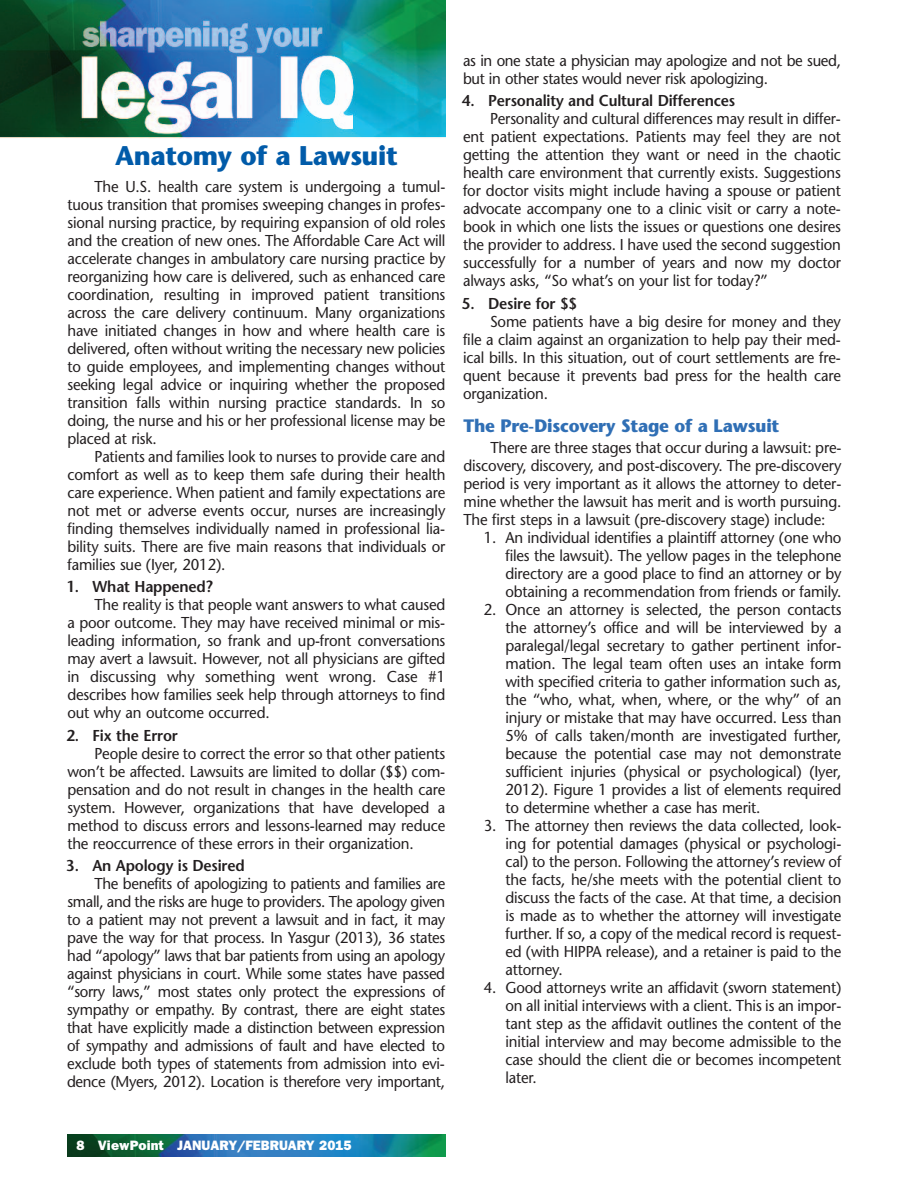
<style>
.page{position:relative;width:918px;height:1188px;background:#fff}
.page>*{position:absolute;margin:0;border:0;box-sizing:border-box;transform-origin:0 0}
.t1{font:700 27px "Stone Sans";letter-spacing:-.015em;color:#015ba9;scale:.95 1}
.t2{font:700 18px "Stone Sans";letter-spacing:-.015em;color:#306fb5;scale:.95 1}
.t3{font:15.75px/18px "Stone Sans";letter-spacing:-.01em;color:#231f20;text-align:justify;scale:.95 1}
.t4{font:600 15.75px "Stone Sans";letter-spacing:-.01em;color:#231f20;scale:.95 1}
.t5{font:900 13.5px "Franklin Gothic Black S Si";color:#fff}
</style>
<div class="page">
<img style="left:68px;top:1134px;width:378px;height:22px">
<img style="left:0;top:0;width:446px;height:139px">
<h1 class="t1" style="left:115px;top:145px;width:299px">Anatomy of a Lawsuit</h1>
<p class="t3" style="left:67px;top:179px;width:399px;text-indent:27px">The U.S. health care system is undergoing a tumul&shy;tuous transition that promises sweeping changes in profes&shy;sional nursing practice, by requiring expansion of old roles and the creation of new ones. The Affordable Care Act will accelerate changes in ambulatory care nursing practice by reorganizing how care is delivered, such as enhanced care coordination, resulting in improved patient transitions across the care delivery continuum. Many organizations have initiated changes in how and where health care is delivered, often without writing the necessary new policies to guide employees, and implementing changes without seeking legal advice or inquiring whether the proposed transition falls within nursing practice standards. In so doing, the nurse and his or her professional license may be placed at risk.</p>
<p class="t3" style="left:67px;top:449px;width:399px;text-indent:27px">Patients and families look to nurses to provide care and comfort as well as to keep them safe during their health care experience. When patient and family expectations are not met or adverse events occur, nurses are increasingly finding themselves individually named in professional lia&shy;bility suits. There are five main reasons that individuals or families sue (Iyer, 2012).</p>
<p class="t4" style="left:66px;top:581px;width:156px">1. What Happened?</p>
<p class="t3" style="left:67px;top:598px;width:399px;text-indent:27px">The reality is that people want answers to what caused a poor outcome. They may have received minimal or mis&shy;leading information, so frank and up-front conversations may avert a lawsuit. However, not all physicians are gifted in discussing why something went wrong. Case #1 describes how families seek help through attorneys to find out why an outcome occurred.</p>
<p class="t4" style="left:66px;top:729px;width:119px">2. Fix the Error</p>
<p class="t3" style="left:67px;top:746px;width:399px;text-indent:27px">People desire to correct the error so that other patients won’t be affected. Lawsuits are limited to dollar ($$) com&shy;pensation and do not result in changes in the health care system. However, organizations that have developed a method to discuss errors and lessons-learned may reduce the reoccurrence of these errors in their organization.</p>
<p class="t4" style="left:66px;top:860px;width:189px">3. An Apology is Desired</p>
<p class="t3" style="left:67px;top:877px;width:400px;text-indent:27px">The benefits of apologizing to patients and families are small, and the risks are huge to providers. The apology given to a patient may not prevent a lawsuit and in fact, it may pave the way for that process. In Yasgur (2013), 36 states had “apology” laws that bar patients from using an apology against physicians in court. While some states have passed “sorry laws,” most states only protect the expressions of sympathy or empathy. By contrast, there are eight states that have explicitly made a distinction between expression of sympathy and admissions of fault and have elected to exclude both types of statements from admission into evi&shy;dence (Myers, 2012). Location is therefore very important,</p>
<p class="t3" style="left:463px;top:53px;width:399px">as in one state a physician may apologize and not be sued, but in other states would never risk apologizing.</p>
<p class="t4" style="left:462px;top:94px;width:289px">4. Personality and Cultural Differences</p>
<p class="t3" style="left:463px;top:111px;width:399px;text-indent:27px">Personality and cultural differences may result in differ&shy;ent patient expectations. Patients may feel they are not getting the attention they want or need in the chaotic health care environment that currently exists. Suggestions for doctor visits might include having a spouse or patient advocate accompany one to a clinic visit or carry a note&shy;book in which one lists the issues or questions one desires the provider to address. I have used the second suggestion successfully for a number of years and now my doctor always asks, “So what’s on your list for today?”</p>
<p class="t4" style="left:462px;top:297px;width:123px">5. Desire for $$</p>
<p class="t3" style="left:463px;top:314px;width:399px;text-indent:27px">Some patients have a big desire for money and they file a claim against an organization to help pay their med&shy;ical bills. In this situation, out of court settlements are fre&shy;quent because it prevents bad press for the health care organization.</p>
<p class="t2" style="left:464px;top:418px;width:334px">The Pre-Discovery Stage of a Lawsuit</p>
<p class="t3" style="left:464px;top:440px;width:399px;text-indent:27px">There are three stages that occur during a lawsuit: pre&shy;discovery, discovery, and post-discovery. The pre-discovery period is very important as it allows the attorney to deter&shy;mine whether the lawsuit has merit and is worth pursuing.<br>The first steps in a lawsuit (pre-discovery stage) include:</p>
<p class="t3" style="left:506px;top:530px;width:355px;text-indent:-22px">1. An individual identifies a plaintiff attorney (one who files the lawsuit). The yellow pages in the telephone directory are a good place to find an attorney or by obtaining a recommendation from friends or family.</p>
<p class="t3" style="left:505px;top:602px;width:355px;text-indent:-22px">2. Once an attorney is selected, the person contacts the attorney’s office and will be interviewed by a paralegal/legal secretary to gather pertinent infor&shy;mation. The legal team often uses an intake form with specified criteria to gather information such as, the “who, what, when, where, or the why” of an injury or mistake that may have occurred. Less than 5% of calls taken/month are investigated further, because the potential case may not demonstrate sufficient injuries (physical or psychological) (Iyer, 2012). Figure 1 provides a list of elements required to determine whether a case has merit.</p>
<p class="t3" style="left:505px;top:818px;width:355px;text-indent:-22px">3. The attorney then reviews the data collected, look&shy;ing for potential damages (physical or psychologi&shy;cal) to the person. Following the attorney’s review of the facts, he/she meets with the potential client to discuss the facts of the case. At that time, a decision is made as to whether the attorney will investigate further. If so, a copy of the medical record is request&shy;ed (with HIPPA release), and a retainer is paid to the attorney.</p>
<p class="t3" style="left:505px;top:980px;width:355px;text-indent:-22px">4. Good attorneys write an affidavit (sworn statement) on all initial interviews with a client. This is an impor&shy;tant step as the affidavit outlines the content of the initial interview and may become admissible to the case should the client die or becomes incompetent later.</p>
<p class="t5" style="left:76px;top:1141px;width:277px">8 ViewPoint JANUARY/FEBRUARY 2015</p>
</div>
